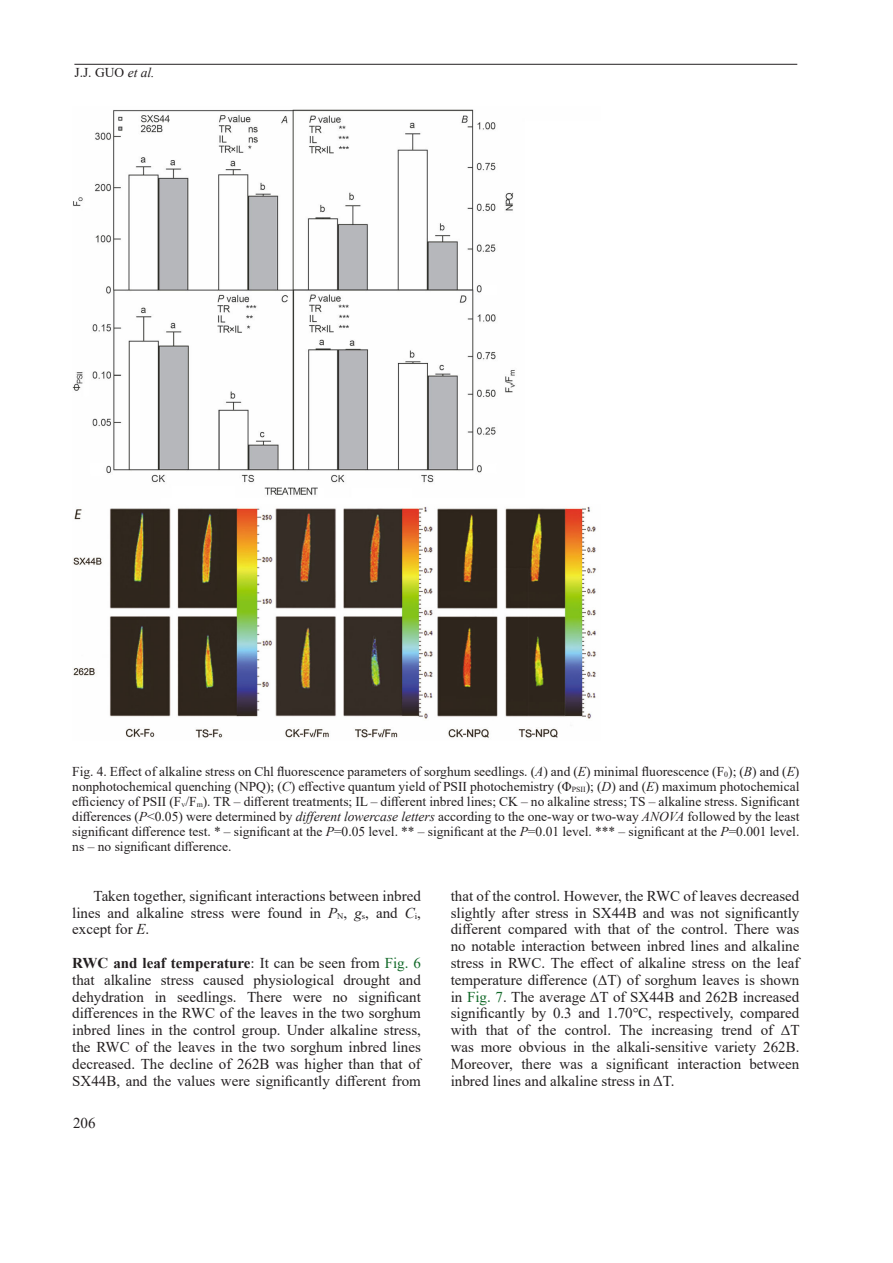
<style>
.page{position:relative;width:893px;height:1263px;background:#fff}
.page>*{position:absolute;margin:0;border:0;box-sizing:border-box;transform-origin:0 0}
.Text_odstavce{font:15px/16.8px "Times New Roman";color:#231f20;text-align:justify}
.Text_odstavce_s_odsazením{font:15px/16.8px "Times New Roman";color:#231f20;text-align:justify}
.Received_atd{font:13.5px/15px "Times New Roman";color:#231f20;text-align:justify}
.s1{font-style:italic}
.s2{font-weight:700}
.s3{color:#106827}
</style>
<div class="page">
<hr style="left:74px;top:64px;width:723px;height:1px;background:#231f20">
<img style="left:72px;top:109px;width:525px;height:629px">
<p class="Received_atd" style="left:74px;top:65px;width:82px">J.J. GUO <span class="s1">et al.</span></p>
<p class="Received_atd" style="left:72px;top:763px;width:729px">Fig. 4. Effect of alkaline stress on Chl fluorescence parameters of sorghum seedlings. (<span class="s1">A</span>) and (<span class="s1">E</span>) minimal fluorescence (F<sub>0</sub>); (<span class="s1">B</span>) and (<span class="s1">E</span>) nonphotochemical quenching (NPQ); (<span class="s1">C</span>) effective quantum yield of PSII photochemistry (Φ<sub>PSII</sub>); (<span class="s1">D</span>) and (<span class="s1">E</span>) maximum photochemical efficiency of PSII (F<sub>v</sub>/F<sub>m</sub>). TR – different treatments; IL – different inbred lines; CK – no alkaline stress; TS – alkaline stress. Significant differences (<span class="s1">P</span>&lt;0.05) were determined by <span class="s1">different lowercase letters</span> according to the one-way or two-way <span class="s1">ANOVA</span> followed by the least significant difference test. * – significant at the <span class="s1">P</span>=0.05 level. ** – significant at the <span class="s1">P</span>=0.01 level. *** – significant at the <span class="s1">P</span>=0.001 level. ns – no significant difference.</p>
<p class="Text_odstavce_s_odsazením" style="left:72px;top:887px;width:350px;text-indent:21px">Taken together, significant interactions between inbred lines and alkaline stress were found in <span class="s1">P</span><sub>N</sub>, <span class="s1">g</span><sub>s</sub>, and <span class="s1">C</span><sub>i</sub>, except for <span class="s1">E</span>.</p>
<p class="Text_odstavce" style="left:72px;top:954px;width:350px"><span class="s2">RWC and leaf temperature</span>: It can be seen from <span class="s3">Fig. 6 </span>that alkaline stress caused physiological drought and dehydration in seedlings. There were no significant differences in the RWC of the leaves in the two sorghum inbred lines in the control group. Under alkaline stress, the RWC of the leaves in the two sorghum inbred lines decreased. The decline of 262B was higher than that of SX44B, and the values were significantly different from</p>
<p class="Text_odstavce" style="left:73px;top:1114px;width:24px">206</p>
<p class="Text_odstavce" style="left:451px;top:887px;width:350px">that of the control. However, the RWC of leaves decreased slightly after stress in SX44B and was not significantly different compared with that of the control. There was no notable interaction between inbred lines and alkaline stress in RWC. The effect of alkaline stress on the leaf temperature difference (ΔT) of sorghum leaves is shown in <span class="s3">Fig. 7</span>. The average ΔT of SX44B and 262B increased significantly by 0.3 and 1.70℃, respectively, compared with that of the control. The increasing trend of ΔT was more obvious in the alkali-sensitive variety 262B.<br>Moreover, there was a significant interaction between inbred lines and alkaline stress in ΔT.</p>
</div>
